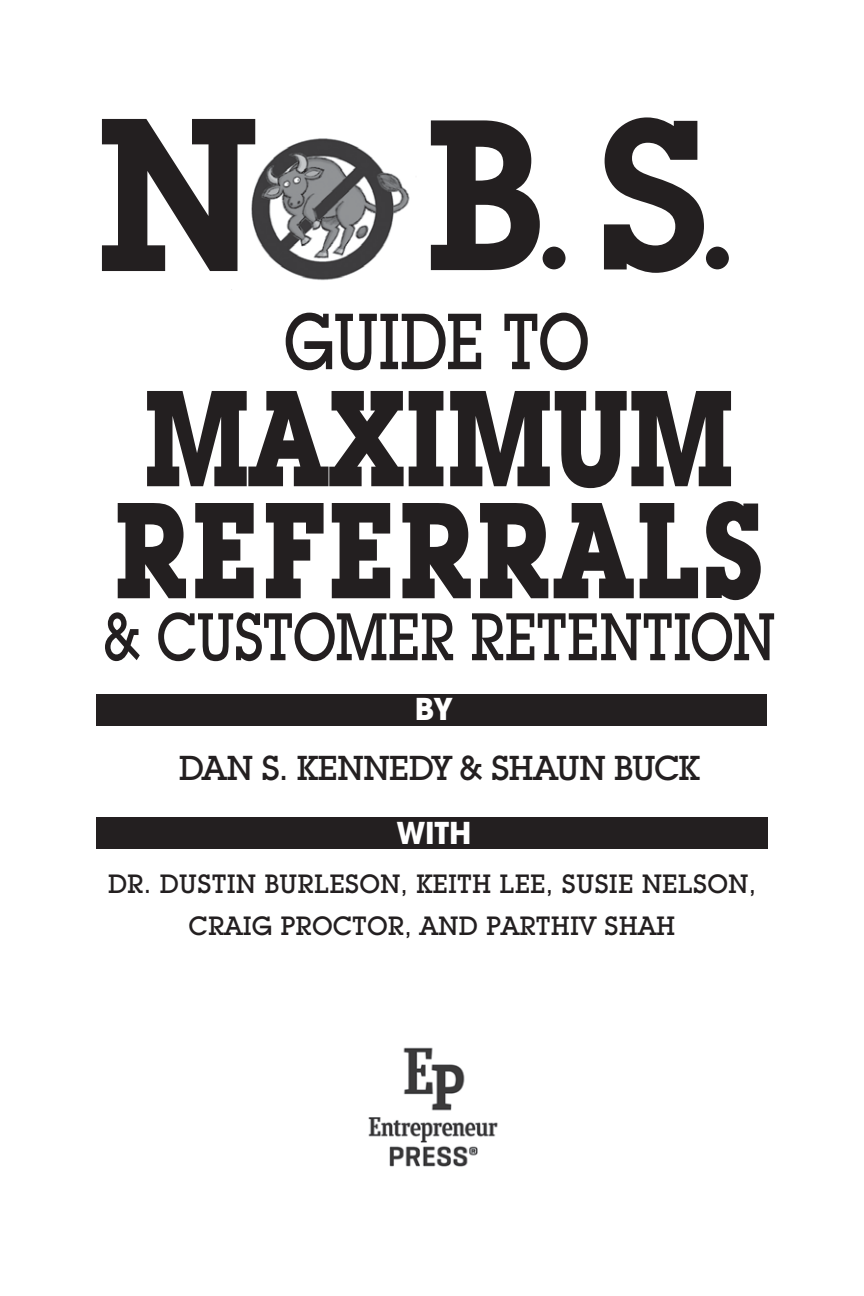
<style>
.page{position:relative;width:864px;height:1296px;background:#fff}
.page>*{position:absolute;margin:0;border:0;box-sizing:border-box;transform-origin:0 0}
.t1{font:600 210.6px "Lubalin Graph IT Cby BT";color:#231f20}
.t2{font:700 134px/112px "Lubalin Graph IT Cby BT";letter-spacing:-.005em;color:#231f20;scale:.84 1}
.t3{font:500 78px "Lubalin Graph IT Cby BT";letter-spacing:-.03em;color:#231f20;scale:.84 1}
.t4{font:500 66px "Lubalin Graph IT Cby BT";letter-spacing:-.025em;color:#231f20;scale:.84 1}
.t5{font:500 34px "Lubalin Graph IT Cby BT";letter-spacing:-.035em;color:#231f20}
.t6{font:700 30px "Avant Garde";letter-spacing:-.005em;color:#fff}
.t7{font:500 26px/42px "Lubalin Graph IT Cby BT";color:#231f20;text-align:center}
.s1{font-size:214px}
.s2{font-family:"Palatino";font-weight:700;font-size:146px}
</style>
<div class="page">
<img style="left:251px;top:138px;width:159px;height:143px">
<div style="left:96px;top:817px;width:672px;height:32px;background:#231f20"></div>
<div style="left:96px;top:694px;width:671px;height:31px;background:#231f20"></div>
<img style="left:368px;top:1047px;width:130px;height:120px">
<h1 class="t1" style="left:94px;top:67px;width:643px"><span class="s1">N</span> B<span class="s2">. .</span>S</h1>
<h3 class="t3" style="left:283px;top:294px;width:367px">GUIDE TO</h3>
<h2 class="t2" style="left:114px;top:382px;width:777px">MAXIMUM<br>REFERRALS</h2>
<h3 class="t4" style="left:103px;top:597px;width:803px">&amp; CUSTOMER RETENTION</h3>
<p class="t6" style="left:415px;top:690px;width:39px">BY</p>
<h3 class="t5" style="left:179px;top:747px;width:523px">DAN S. KENNEDY &amp; SHAUN BUCK</h3>
<p class="t6" style="left:396px;top:813px;width:77px">WITH</p>
<p class="t7" style="left:108px;top:863px;width:650px">DR. DUSTIN BURLESON, KEITH LEE, SUSIE NELSON,<br>CRAIG PROCTOR, AND PARTHIV SHAH</p>
</div>
